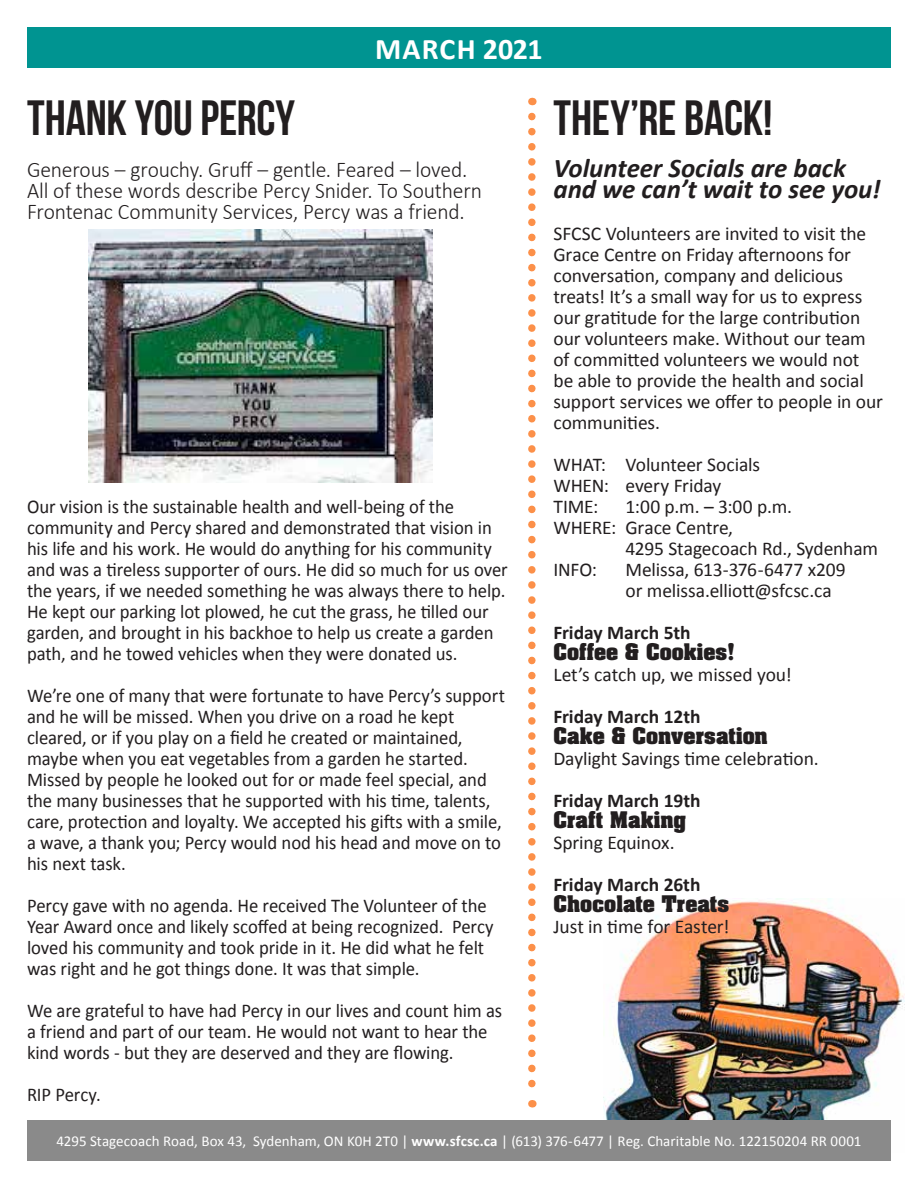
<style>
.page{position:relative;width:918px;height:1188px;background:#fff}
.page>*{position:absolute;margin:0;border:0;box-sizing:border-box;transform-origin:0 0}
.t1{font:49.5px "Bebas Neue";letter-spacing:-.005em;color:#221e1f}
.t2{font:700 30px "Calibri";letter-spacing:.025em;color:#fff}
.t3{font:italic 700 27px/21px "Calibri";letter-spacing:-.005em;color:#221e1f}
.t4{font:300 22.5px/21px "Calibri";letter-spacing:-.01em;color:#221e1f;scale:.96 1}
.t5{font:19.5px/21px "Calibri";letter-spacing:-.005em;color:#221e1f;scale:.96 1}
.t6{font:19.5px/21px "Calibri";letter-spacing:-.005em;color:#221e1f}
.t7{font:700 19.5px "Calibri";color:#221e1f}
.t8{font:700 19.5px "Aachen Std";color:#221e1f}
.t9{font:15px "Calibri";letter-spacing:.005em;color:#fff}
.s1{font-weight:700}
</style>
<div class="page">
<div style="left:27px;top:27px;width:864px;height:41px;background:#009491"></div>
<img style="left:603px;top:899px;width:301px;height:221px">
<img style="left:88px;top:230px;width:345px;height:252px">
<svg style="left:528px;top:116px;width:8px;height:992px"></svg>
<div style="left:27px;top:1120px;width:864px;height:41px;background:#8a8a8a"></div>
<h2 class="t2" style="left:375px;top:27px;width:169px">MARCH 2021</h2>
<h1 class="t1" style="left:27px;top:91px;width:269px">THANK YOU PERCY</h1>
<p class="t4" style="left:27px;top:159px;width:475px">Generous – grouchy. Gruff – gentle. Feared – loved.<br>All of these words describe Percy Snider. To Southern<br>Frontenac Community Services, Percy was a friend.</p>
<h1 class="t1" style="left:554px;top:91px;width:221px">THEY’RE BACK!</h1>
<h3 class="t3" style="left:554px;top:157px;width:329px">Volunteer Socials are back and we can’t wait to see you!</h3>
<p class="t6" style="left:554px;top:223px;width:331px">SFCSC Volunteers are invited to visit the Grace Centre on Friday afternoons for conversation, company and delicious treats! It’s a small way for us to express our gratitude for the large contribution our volunteers make. Without our team of committed volunteers we would not be able to provide the health and social support services we offer to people in our communities.</p>
<p class="t6" style="left:554px;top:454px;width:208px">WHAT: Volunteer Socials<br>WHEN: every Friday<br>TIME:</p>
<p class="t5" style="left:27px;top:496px;width:502px">Our vision is the sustainable health and well-being of the community and Percy shared and demonstrated that vision in his life and his work. He would do anything for his community and was a tireless supporter of ours. He did so much for us over the years, if we needed something he was always there to help.<br>He kept our parking lot plowed, he cut the grass, he tilled our garden, and brought in his backhoe to help us create a garden path, and he towed vehicles when they were donated us.</p>
<p class="t5" style="left:27px;top:685px;width:499px">We’re one of many that were fortunate to have Percy’s support and he will be missed. When you drive on a road he kept cleared, or if you play on a field he created or maintained, maybe when you eat vegetables from a garden he started.<br>Missed by people he looked out for or made feel special, and the many businesses that he supported with his time, talents, care, protection and loyalty. We accepted his gifts with a smile, a wave, a thank you; Percy would nod his head and move on to his next task.</p>
<p class="t5" style="left:27px;top:895px;width:488px">Percy gave with no agenda. He received The Volunteer of the Year Award once and likely scoffed at being recognized. Percy loved his community and took pride in it. He did what he felt was right and he got things done. It was that simple.</p>
<p class="t5" style="left:27px;top:1000px;width:496px">We are grateful to have had Percy in our lives and count him as a friend and part of our team. He would not want to hear the kind words - but they are deserved and they are flowing.</p>
<p class="t5" style="left:27px;top:1084px;width:78px">RIP Percy.</p>
<p class="t9" style="left:56px;top:1132px;width:807px">4295 Stagecoach Road, Box 43, Sydenham, ON K0H 2T0 | <span class="s1">www.sfcsc.ca</span> | (613) 376-6477 | Reg. Charitable No. 122150204 RR 0001</p>
<p class="t6" style="left:554px;top:496px;width:240px;text-indent:72px">1:00 p.m. – 3:00 p.m.<br>WHERE: Grace Centre,</p>
<p class="t6" style="left:625px;top:538px;width:254px">4295 Stagecoach Rd., Sydenham</p>
<p class="t6" style="left:554px;top:559px;width:45px">INFO:</p>
<p class="t6" style="left:625px;top:559px;width:222px">Melissa, 613-376-6477 x209 or melissa.elliott@sfcsc.ca</p>
<p class="t7" style="left:554px;top:619px;width:139px">Friday March 5th</p>
<p class="t8" style="left:554px;top:638px;width:183px">Coffee &amp; Cookies!</p>
<p class="t6" style="left:554px;top:664px;width:240px">Let’s catch up, we missed you!</p>
<p class="t7" style="left:554px;top:703px;width:149px">Friday March 12th</p>
<p class="t8" style="left:554px;top:722px;width:216px">Cake &amp; Conversation</p>
<p class="t6" style="left:554px;top:748px;width:267px">Daylight Savings time celebration.</p>
<p class="t7" style="left:554px;top:787px;width:149px">Friday March 19th</p>
<p class="t8" style="left:554px;top:806px;width:134px">Craft Making</p>
<p class="t6" style="left:554px;top:832px;width:123px">Spring Equinox.</p>
<p class="t7" style="left:554px;top:871px;width:149px">Friday March 26th</p>
<p class="t8" style="left:554px;top:890px;width:177px">Chocolate Treats</p>
<p class="t6" style="left:554px;top:916px;width:177px">Just in time for Easter!</p>
</div>
